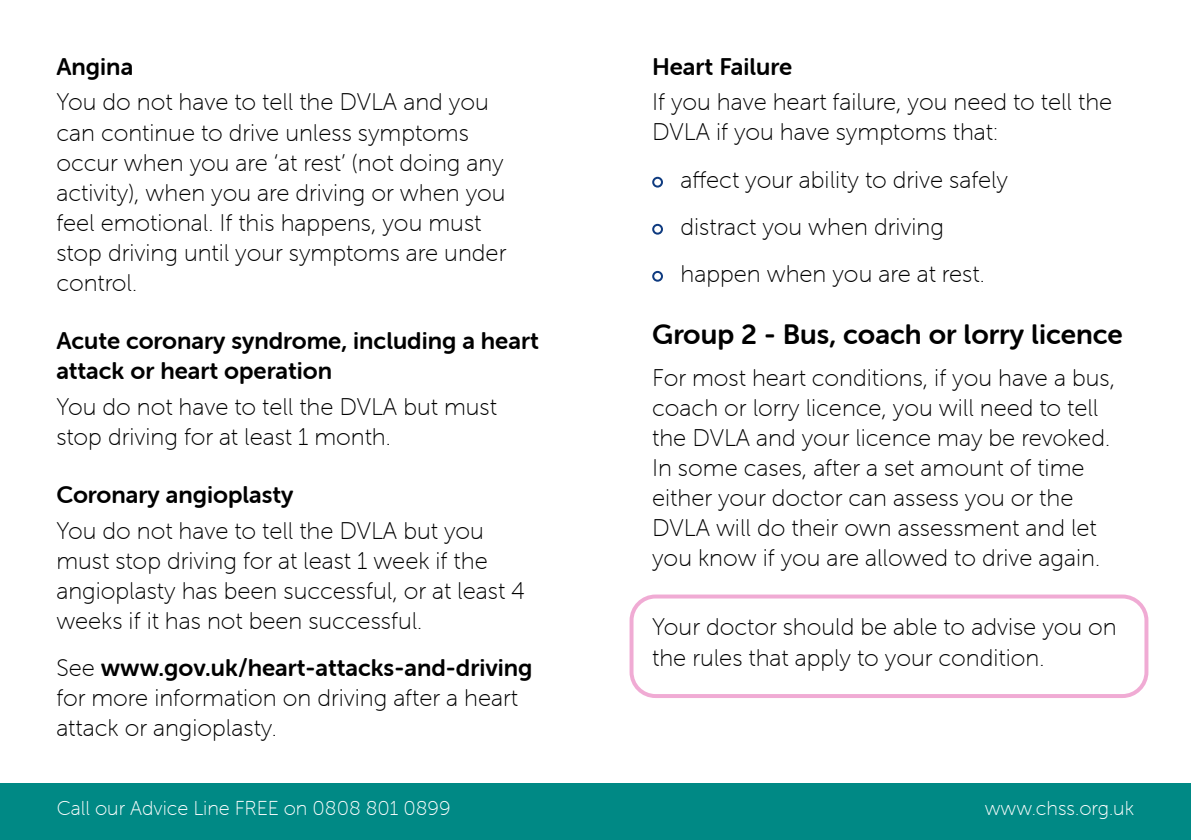
<style>
.page{position:relative;width:1191px;height:840px;background:#fff}
.page>*{position:absolute;margin:0;border:0;box-sizing:border-box;transform-origin:0 0}
.t1{font:28px "Museo Sans Rounded 700";color:#000}
.t2{font:24px/30px "Museo Sans Rounded 100";color:#000}
.t3{font:24px/30px "Museo Sans Rounded 700";color:#000}
.t4{font:20px "Museo Sans Rounded 100";color:#fff}
.s1{font-family:"Museo Sans Rounded 100"}
</style>
<div class="page">
<div style="left:578px;top:782px;width:613px;height:57px;background:#008985"></div>
<div style="left:0;top:782px;width:612px;height:57px;background:#008985"></div>
<div style="left:652px;top:177px;width:11px;height:10px;border:2px solid #0f3b80;border-radius:50%"></div>
<div style="left:652px;top:224px;width:11px;height:10px;border:2px solid #0f3b80;border-radius:50%"></div>
<div style="left:652px;top:271px;width:11px;height:10px;border:2px solid #0f3b80;border-radius:50%"></div>
<div style="left:629px;top:594px;width:519px;height:103px;border:4px solid #d4007f;border-radius:24px"></div>
<p class="t3" style="left:56px;top:51px;width:78px">Angina</p>
<p class="t2" style="left:56px;top:87px;width:451px">You do not have to tell the DVLA and you can continue to drive unless symptoms occur when you are ‘at rest’ (not doing any activity), when you are driving or when you feel emotional. If this happens, you must stop driving until your symptoms are under control.</p>
<p class="t3" style="left:56px;top:326px;width:484px">Acute coronary syndrome, including a heart attack or heart operation</p>
<p class="t2" style="left:56px;top:391px;width:442px">You do not have to tell the DVLA but must stop driving for at least 1 month.</p>
<p class="t3" style="left:56px;top:480px;width:239px">Coronary angioplasty</p>
<p class="t2" style="left:56px;top:515px;width:470px">You do not have to tell the DVLA but you must stop driving for at least 1 week if the angioplasty has been successful, or at least 4 weeks if it has not been successful.</p>
<p class="t3" style="left:56px;top:652px;width:478px"><span class="s1">See</span> www.gov.uk/heart-attacks-and-driving</p>
<p class="t2" style="left:56px;top:682px;width:463px">for more information on driving after a heart attack or angioplasty.</p>
<p class="t3" style="left:652px;top:51px;width:141px">Heart Failure</p>
<p class="t2" style="left:652px;top:87px;width:461px">If you have heart failure, you need to tell the<br>DVLA if you have symptoms that:</p>
<p class="t2" style="left:680px;top:156px;width:329px;line-height:47px">affect your ability to drive safely distract you when driving happen when you are at rest.</p>
<p class="t1" style="left:652px;top:318px;width:472px">Group 2 - Bus, coach or lorry licence</p>
<p class="t2" style="left:652px;top:362px;width:464px">For most heart conditions, if you have a bus, coach or lorry licence, you will need to tell the DVLA and your licence may be revoked.<br>In some cases, after a set amount of time either your doctor can assess you or the DVLA will do their own assessment and let you know if you are allowed to drive again.</p>
<p class="t2" style="left:652px;top:612px;width:466px">Your doctor should be able to advise you on the rules that apply to your condition.</p>
<p class="t4" style="left:57px;top:797px;width:395px">Call our Advice Line FREE on 0808 801 0899</p>
<p class="t4" style="left:51px;top:799px;width:343px">Call our Advice Line FREE on 0808 801</p>
<p class="t4" style="left:984px;top:797px;width:151px">www.chss.org.uk</p>
</div>
